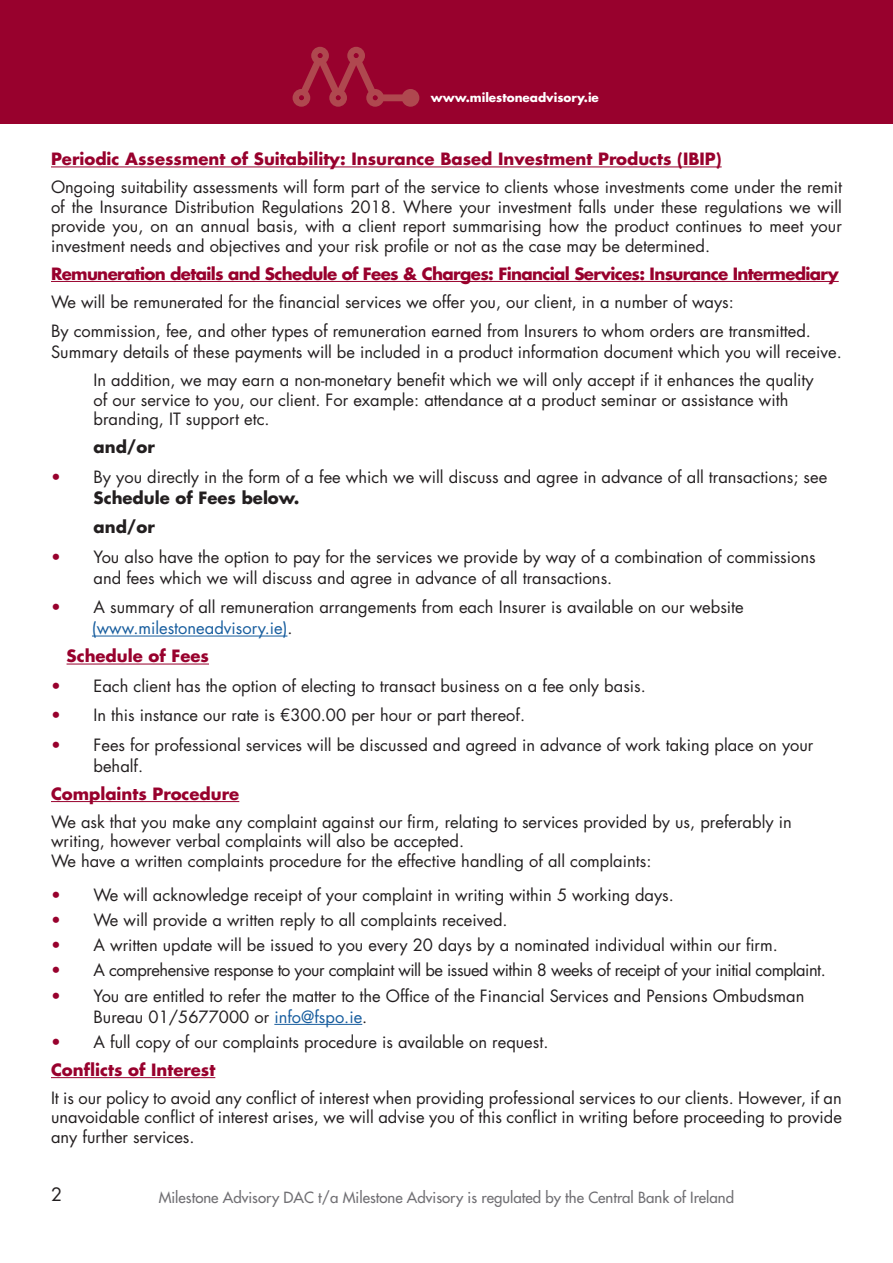
<style>
.page{position:relative;width:893px;height:1263px;background:#fff}
.page>*{position:absolute;margin:0;border:0;box-sizing:border-box;transform-origin:0 0}
.t1{font:18px "Futura Std";color:#231f20}
.t2{font:16.5px/19.5px "Futura Std";color:#231f20}
.t3{font:700 16.5px "Futura Std";color:#98012d}
.t4{font:16.5px "Futura Std";letter-spacing:-.03em;color:#231f20}
.t5{font:700 16.5px "Futura Std";letter-spacing:-.04em;color:#98012d}
.t6{font:700 16.5px "Futura Std";color:#231f20}
.t7{font:500 15px "Futura Std";color:#717074}
.t8{font:700 12px "Futura Std";color:#fff}
.s1{color:#98012d}
.s2{font-weight:700}
.s3{color:#175d9e}
.s4{font-weight:700;color:#98012d}
</style>
<div class="page">
<hr style="left:51px;top:167px;width:671px;height:1px;background:#98012d">
<hr style="left:51px;top:281px;width:788px;height:1px;background:#98012d">
<hr style="left:92px;top:636px;width:195px;height:1px;background:#175d9e">
<hr style="left:67px;top:664px;width:142px;height:1px;background:#98012d">
<hr style="left:51px;top:801px;width:188px;height:1px;background:#98012d">
<hr style="left:274px;top:1024px;width:88px;height:1px;background:#175d9e">
<hr style="left:51px;top:1077px;width:164px;height:1px;background:#98012d">
<div style="left:0;top:0;width:893px;height:123px;background:#98012d"></div>
<svg style="left:293px;top:47px;width:126px;height:60px"></svg>
<p class="t8" style="left:431px;top:90px;width:169px">www.milestoneadvisory.ie</p>
<p class="t3" style="left:51px;top:148px;width:672px">Periodic Assessment of Suitability: Insurance Based Investment Products (IBIP)</p>
<p class="t2" style="left:51px;top:178px;width:792px;text-align:justify">Ongoing suitability assessments will form part of the service to clients whose investments come under the remit of the Insurance Distribution Regulations 2018. Where your investment falls under these regulations we will provide you, on an annual basis, with a client report summarising how the product continues to meet your investment needs and objectives and your risk profile or not as the case may be determined.</p>
<p class="t5" style="left:51px;top:263px;width:789px">Remuneration details and Schedule of Fees &amp; Charges: Financial Services: Insurance Intermediary</p>
<p class="t2" style="left:51px;top:287px;width:761px;line-height:29.5px">We will be remunerated for the financial services we offer you, our client, in a number of ways:<br>By commission, fee, and other types of remuneration earned from Insurers to whom orders are transmitted.</p>
<p class="t2" style="left:94px;top:338px;width:750px;line-height:28px;text-indent:-43px">Summary details of these payments will be included in a product information document which you will receive.<br>In addition, we may earn a non-monetary benefit which we will only accept if it enhances the quality</p>
<p class="t2" style="left:94px;top:390px;width:696px">of our service to you, our client. For example: attendance at a product seminar or assistance with branding, IT support etc.</p>
<p class="t6" style="left:94px;top:436px;width:63px">and/or</p>
<p class="t2" style="left:94px;top:466px;width:735px;line-height:21px;text-indent:-43px"><span class="s1">•</span> By you directly in the form of a fee which we will discuss and agree in advance of all transactions; see<br><span class="s2">Schedule of Fees below.</span></p>
<p class="t6" style="left:94px;top:516px;width:63px">and/or</p>
<p class="t2" style="left:94px;top:546px;width:724px;line-height:21px;text-indent:-43px"><span class="s1">•</span> You also have the option to pay for the services we provide by way of a combination of commissions and fees which we will discuss and agree in advance of all transactions.</p>
<p class="t2" style="left:92px;top:597px;width:653px;line-height:21px;text-indent:-41px"><span class="s1">•</span> A summary of all remuneration arrangements from each Insurer is available on our website <span class="s3">(www.milestoneadvisory.ie)</span>.</p>
<p class="t3" style="left:67px;top:645px;width:144px">Schedule of Fees</p>
<p class="t2" style="left:51px;top:676px;width:596px"><span class="s1">•</span> Each client has the option of electing to transact business on a fee only basis.</p>
<p class="t2" style="left:51px;top:706px;width:476px"><span class="s1">•</span> In this instance our rate is €300.00 per hour or part thereof.</p>
<p class="t2" style="left:94px;top:734px;width:721px;line-height:21px;text-indent:-43px"><span class="s1">•</span> Fees for professional services will be discussed and agreed in advance of work taking place on your behalf.</p>
<p class="t3" style="left:51px;top:783px;width:190px">Complaints Procedure</p>
<p class="t2" style="left:51px;top:812px;width:742px">We ask that you make any complaint against our firm, relating to services provided by us, preferably in writing, however verbal complaints will also be accepted.<br>We have a written complaints procedure for the effective handling of all complaints:</p>
<p class="t2" style="left:51px;top:885px;width:624px"><span class="s1">•</span> We will acknowledge receipt of your complaint in writing within 5 working days.</p>
<p class="t2" style="left:51px;top:910px;width:458px"><span class="s1">•</span> We will provide a written reply to all complaints received.</p>
<p class="t2" style="left:51px;top:935px;width:728px"><span class="s1">•</span> A written update will be issued to you every 20 days by a nominated individual within our firm.</p>
<p class="t4" style="left:51px;top:960px;width:776px"><span class="s1">•</span> A comprehensive response to your complaint will be issued within 8 weeks of receipt of your initial complaint.</p>
<p class="t2" style="left:94px;top:985px;width:712px;line-height:21px;text-indent:-43px"><span class="s1">•</span> You are entitled to refer the matter to the Office of the Financial Services and Pensions Ombudsman<br>Bureau 01/5677000 or <span class="s3">info@fspo.ie</span>.</p>
<p class="t2" style="left:51px;top:1028px;width:499px;line-height:28px"><span class="s1">•</span> A full copy of our complaints procedure is available on request.<br><span class="s4">Conflicts of Interest</span></p>
<p class="t2" style="left:51px;top:1088px;width:792px;text-align:justify">It is our policy to avoid any conflict of interest when providing professional services to our clients. However, if an unavoidable conflict of interest arises, we will advise you of this conflict in writing before proceeding to provide any further services.</p>
<p class="t1" style="left:51px;top:1183px;width:13px">2</p>
<p class="t7" style="left:159px;top:1187px;width:577px">Milestone Advisory DAC t/a Milestone Advisory is regulated by the Central Bank of Ireland</p>
</div>
